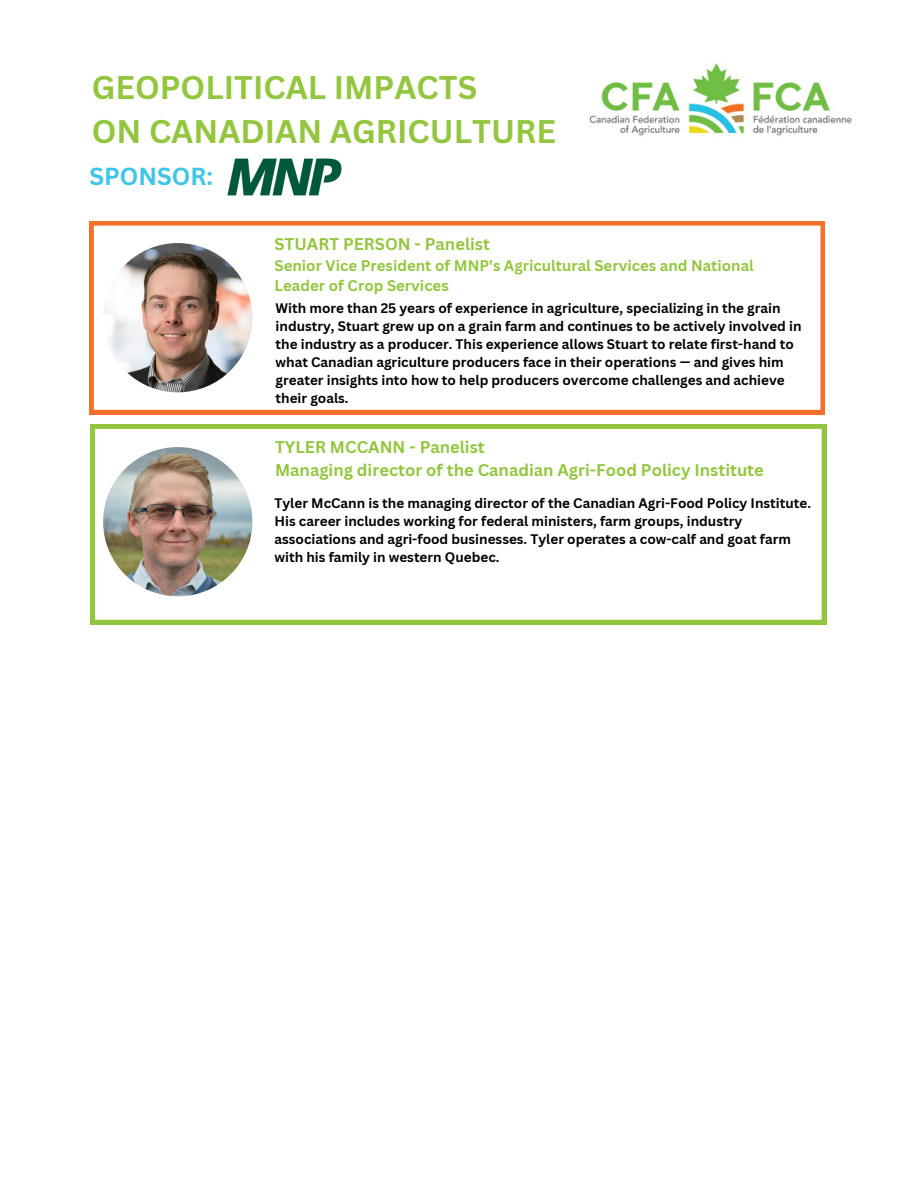
<style>
.page{position:relative;width:918px;height:1188px;background:#fff}
.page>*{position:absolute;margin:0;border:0;box-sizing:border-box;transform-origin:0 0}
.t1{font:700 31.8px/43.8px "Canva Sans";color:#93c63e}
.t2{font:700 24px "Canva Sans";color:#3fc5e7}
.t3{font:700 16.5px/22.5px "Canva Sans";color:#93c63e}
.t4{font:700 15px/20.2px "Canva Sans";color:#93c63e}
.t5{font:700 13.5px/18px "Canva Sans";color:#000}
</style>
<div class="page">
<svg style="left:89px;top:221px;width:736px;height:193px"></svg>
<svg style="left:91px;top:424px;width:735px;height:200px"></svg>
<img style="left:103px;top:243px;width:149px;height:149px;border-radius:50%">
<img style="left:103px;top:447px;width:149px;height:149px;border-radius:50%">
<img style="left:589px;top:63px;width:263px;height:73px">
<img style="left:227px;top:158px;width:115px;height:38px">
<h3 class="t1" style="left:92px;top:65px;width:466px">GEOPOLITICAL IMPACTS<br>ON CANADIAN AGRICULTURE</h3>
<p class="t2" style="left:89px;top:159px;width:125px">SPONSOR:</p>
<p class="t3" style="left:275px;top:232px;width:217px">STUART PERSON - Panelist</p>
<p class="t4" style="left:275px;top:255px;width:481px">Senior Vice President of MNP's Agricultural Services and National<br>Leader of Crop Services</p>
<p class="t5" style="left:276px;top:299px;width:527px">With more than 25 years of experience in agriculture, specializing in the grain industry, Stuart grew up on a grain farm and continues to be actively involved in the industry as a producer. This experience allows Stuart to relate first-hand to what Canadian agriculture producers face in their operations — and gives him greater insights into how to help producers overcome challenges and achieve their goals.</p>
<h3 class="t3" style="left:275px;top:436px;width:490px">TYLER MCCANN - Panelist<br>Managing director of the Canadian Agri-Food Policy Institute</h3>
<p class="t5" style="left:275px;top:493px;width:538px">Tyler McCann is the managing director of the Canadian Agri-Food Policy Institute.<br>His career includes working for federal ministers, farm groups, industry associations and agri-food businesses. Tyler operates a cow-calf and goat farm with his family in western Quebec.</p>
</div>
